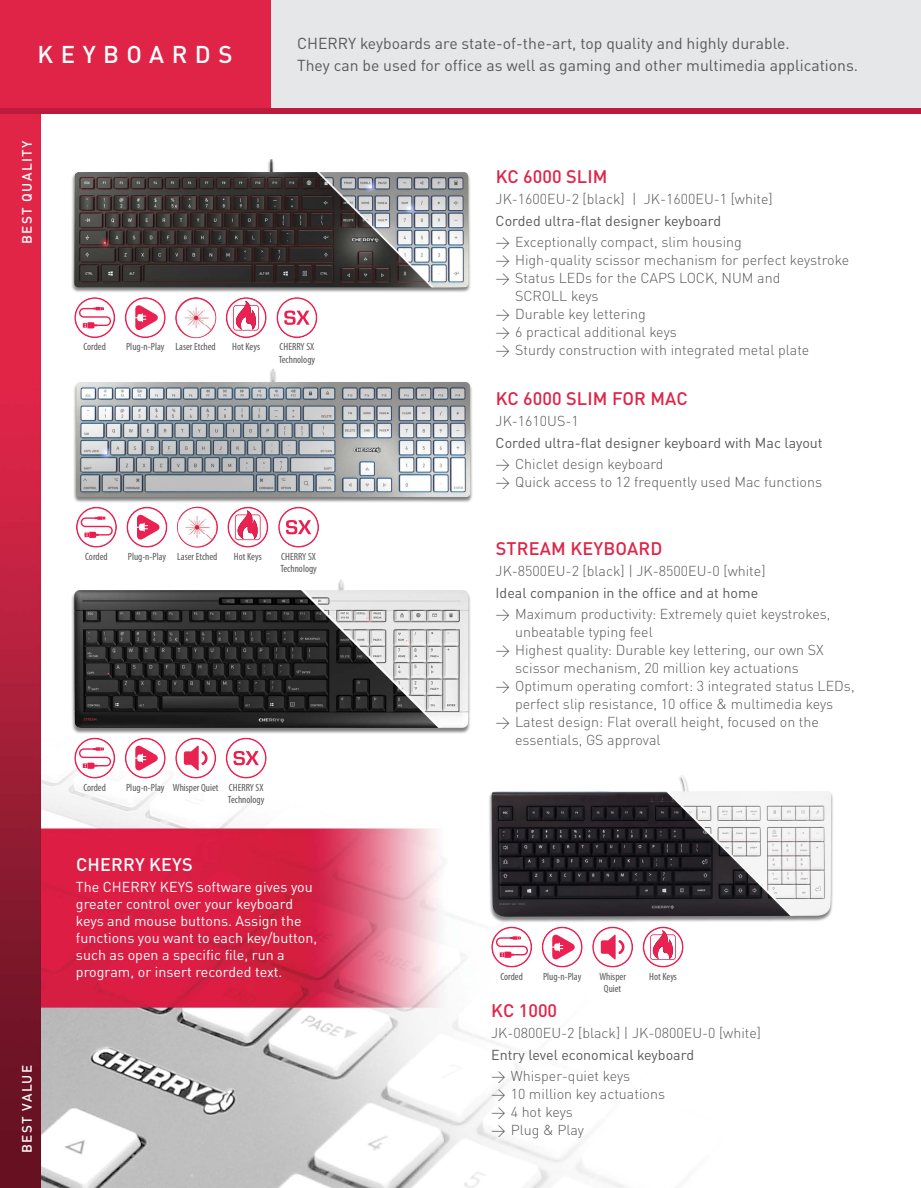
<style>
.page{position:relative;width:921px;height:1188px;background:#fff}
.page>*{position:absolute;margin:0;border:0;box-sizing:border-box;transform-origin:0 0}
.t1{font:500 24px "CHERRYDIN Pro";letter-spacing:.31em;color:#fff}
.t2{font:500 18px "CHERRYDIN Pro";letter-spacing:.01em;color:#df2448}
.t3{font:500 18px "CHERRYDIN Pro";letter-spacing:.01em;color:#fff}
.t4{font:15.75px/22.5px "CHERRYDIN Pro";color:#58595b}
.t5{font:300 14.25px/18px "CHERRYDIN Pro";color:#58595b}
.t6{font:14.25px/17.1px "CHERRYDIN Pro";color:#fff}
.t7{font:14.25px "CHERRYDIN Pro";color:#58595b}
.t8{font:500 13.5px "CHERRYDIN Pro";letter-spacing:.1em;color:#fff}
.t9{font:condensed 10.5px/12.6px "Myriad Pro";color:#58595b}
</style>
<div class="page">
<img style="left:40px;top:114px;width:644px;height:1074px">
<div style="left:270px;top:0;width:651px;height:108px;background:#e6e7e8"></div>
<div style="left:0;top:0;width:270px;height:108px;background:#df2448"></div>
<div style="left:71px;top:579px;width:400px;height:155px;background:#000;opacity:.5"></div>
<img style="left:74px;top:579px;width:394px;height:149px">
<svg style="left:74px;top:738px;width:41px;height:41px"></svg>
<svg style="left:76px;top:739px;width:38px;height:38px"></svg>
<svg style="left:125px;top:738px;width:41px;height:41px"></svg>
<svg style="left:126px;top:739px;width:38px;height:38px"></svg>
<svg style="left:175px;top:738px;width:41px;height:41px"></svg>
<svg style="left:177px;top:739px;width:38px;height:38px"></svg>
<svg style="left:226px;top:738px;width:41px;height:41px"></svg>
<svg style="left:227px;top:739px;width:38px;height:38px"></svg>
<div style="left:71px;top:159px;width:400px;height:134px;background:#000;opacity:.5"></div>
<img style="left:74px;top:159px;width:394px;height:128px">
<svg style="left:74px;top:297px;width:41px;height:41px"></svg>
<svg style="left:76px;top:299px;width:38px;height:38px"></svg>
<svg style="left:125px;top:297px;width:41px;height:41px"></svg>
<svg style="left:126px;top:299px;width:38px;height:38px"></svg>
<img style="left:175px;top:297px;width:41px;height:41px">
<svg style="left:226px;top:297px;width:41px;height:41px"></svg>
<svg style="left:227px;top:299px;width:38px;height:38px"></svg>
<div style="left:73px;top:369px;width:400px;height:134px;background:#000;opacity:.5"></div>
<img style="left:76px;top:369px;width:394px;height:128px">
<svg style="left:76px;top:507px;width:41px;height:41px"></svg>
<svg style="left:78px;top:508px;width:37px;height:38px"></svg>
<svg style="left:126px;top:507px;width:41px;height:41px"></svg>
<svg style="left:128px;top:508px;width:38px;height:38px"></svg>
<img style="left:177px;top:507px;width:41px;height:41px">
<svg style="left:227px;top:507px;width:41px;height:41px"></svg>
<svg style="left:229px;top:508px;width:38px;height:38px"></svg>
<div style="left:488px;top:775px;width:346px;height:148px;background:#000;opacity:.5"></div>
<img style="left:491px;top:775px;width:340px;height:142px">
<svg style="left:491px;top:927px;width:41px;height:41px"></svg>
<svg style="left:493px;top:928px;width:37px;height:38px"></svg>
<svg style="left:542px;top:927px;width:41px;height:41px"></svg>
<svg style="left:543px;top:928px;width:38px;height:38px"></svg>
<svg style="left:592px;top:927px;width:41px;height:41px"></svg>
<svg style="left:594px;top:928px;width:37px;height:38px"></svg>
<svg style="left:642px;top:927px;width:41px;height:41px"></svg>
<svg style="left:644px;top:928px;width:38px;height:38px"></svg>
<img style="left:0;top:114px;width:40px;height:1074px">
<div style="left:0;top:108px;width:921px;height:6px;background:#bc1b3b"></div>
<svg style="left:276px;top:297px;width:41px;height:41px"></svg>
<svg style="left:278px;top:299px;width:38px;height:38px"></svg>
<svg style="left:278px;top:507px;width:41px;height:41px"></svg>
<svg style="left:280px;top:508px;width:37px;height:38px"></svg>
<h1 class="t1" style="left:38px;top:35px;width:196px">KEYBOARDS</h1>
<p class="t4" style="left:297px;top:30px;width:562px">CHERRY keyboards are state-of-the-art, top quality and highly durable.<br>They can be used for office as well as gaming and other multimedia applications.</p>
<p class="t8" style="left:16px;top:244px;width:105px;rotate:-90deg">BEST QUALITY</p>
<p class="t9" style="left:84px;top:340px;width:24px">Corded</p>
<p class="t9" style="left:126px;top:340px;width:91px">Plug-n-Play Laser Etched</p>
<p class="t9" style="left:232px;top:340px;width:29px">Hot Keys</p>
<p class="t9" style="left:279px;top:340px;width:38px">CHERRY SX<br>Technology</p>
<p class="t9" style="left:85px;top:550px;width:24px">Corded</p>
<p class="t9" style="left:128px;top:550px;width:91px">Plug-n-Play Laser Etched</p>
<p class="t9" style="left:234px;top:550px;width:29px">Hot Keys</p>
<p class="t9" style="left:280px;top:550px;width:38px">CHERRY SX<br>Technology</p>
<p class="t8" style="left:16px;top:1153px;width:89px;rotate:-90deg">BEST VALUE</p>
<p class="t9" style="left:84px;top:781px;width:24px">Corded</p>
<p class="t9" style="left:126px;top:781px;width:140px;text-align:right">Plug-n-Play Whisper Quiet CHERRY SX<br>Technology</p>
<p class="t3" style="left:76px;top:850px;width:118px">CHERRY KEYS</p>
<p class="t6" style="left:76px;top:877px;width:243px">The CHERRY KEYS software gives you greater control over your keyboard keys and mouse buttons. Assign the functions you want to each key/button, such as open a specific file, run a program, or insert recorded text.</p>
<p class="t2" style="left:496px;top:162px;width:113px">KC 6000 SLIM</p>
<p class="t7" style="left:495px;top:210px;width:227px">Corded ultra-flat designer keyboard</p>
<p class="t5" style="left:495px;top:189px;width:279px">JK-1600EU-2 [black] | JK-1600EU-1 [white]</p>
<p class="t5" style="left:495px;top:232px;width:248px">→ Exceptionally compact, slim housing</p>
<p class="t5" style="left:495px;top:250px;width:355px">→ High-quality scissor mechanism for perfect keystroke</p>
<p class="t5" style="left:515px;top:268px;width:267px;text-indent:-19px">→ Status LEDs for the CAPS LOCK, NUM and<br>SCROLL keys</p>
<p class="t5" style="left:495px;top:304px;width:152px">→ Durable key lettering</p>
<p class="t5" style="left:495px;top:322px;width:183px">→ 6 practical additional keys</p>
<p class="t5" style="left:495px;top:340px;width:315px">→ Sturdy construction with integrated metal plate</p>
<p class="t2" style="left:496px;top:384px;width:194px">KC 6000 SLIM FOR MAC</p>
<p class="t7" style="left:495px;top:432px;width:328px">Corded ultra-flat designer keyboard with Mac layout</p>
<p class="t5" style="left:495px;top:411px;width:85px">JK-1610US-1</p>
<p class="t5" style="left:495px;top:454px;width:169px">→ Chiclet design keyboard</p>
<p class="t5" style="left:495px;top:472px;width:328px">→ Quick access to 12 frequently used Mac functions</p>
<p class="t2" style="left:496px;top:534px;width:168px">STREAM KEYBOARD</p>
<p class="t7" style="left:495px;top:582px;width:264px">Ideal companion in the office and at home</p>
<p class="t5" style="left:495px;top:561px;width:271px">JK-8500EU-2 [black] | JK-8500EU-0 [white]</p>
<p class="t5" style="left:515px;top:604px;width:317px;text-indent:-19px">→ Maximum productivity: Extremely quiet keystrokes, unbeatable typing feel</p>
<p class="t5" style="left:495px;top:640px;width:330px;text-align:center">→ Highest quality: Durable key lettering, our own SX scissor mechanism, 20 million key actuations</p>
<p class="t5" style="left:495px;top:676px;width:360px;text-align:center">→ Optimum operating comfort: 3 integrated status LEDs, perfect slip resistance, 10 office &amp; multimedia keys</p>
<p class="t5" style="left:515px;top:712px;width:305px;text-indent:-19px">→ Latest design: Flat overall height, focused on the essentials, GS approval</p>
<p class="t9" style="left:500px;top:970px;width:24px">Corded</p>
<p class="t9" style="left:543px;top:970px;width:40px">Plug-n-Play</p>
<p class="t9" style="left:599px;top:970px;width:28px;text-align:center">Whisper<br>Quiet</p>
<p class="t9" style="left:649px;top:970px;width:29px">Hot Keys</p>
<p class="t2" style="left:491px;top:996px;width:67px">KC 1000</p>
<p class="t7" style="left:491px;top:1044px;width:204px">Entry level economical keyboard</p>
<p class="t5" style="left:491px;top:1023px;width:271px">JK-0800EU-2 [black] | JK-0800EU-0 [white]</p>
<p class="t5" style="left:491px;top:1066px;width:140px">→ Whisper-quiet keys</p>
<p class="t5" style="left:491px;top:1084px;width:175px">→ 10 million key actuations</p>
<p class="t5" style="left:491px;top:1102px;width:83px">→ 4 hot keys</p>
<p class="t5" style="left:491px;top:1120px;width:94px">→ Plug &amp; Play</p>
</div>
